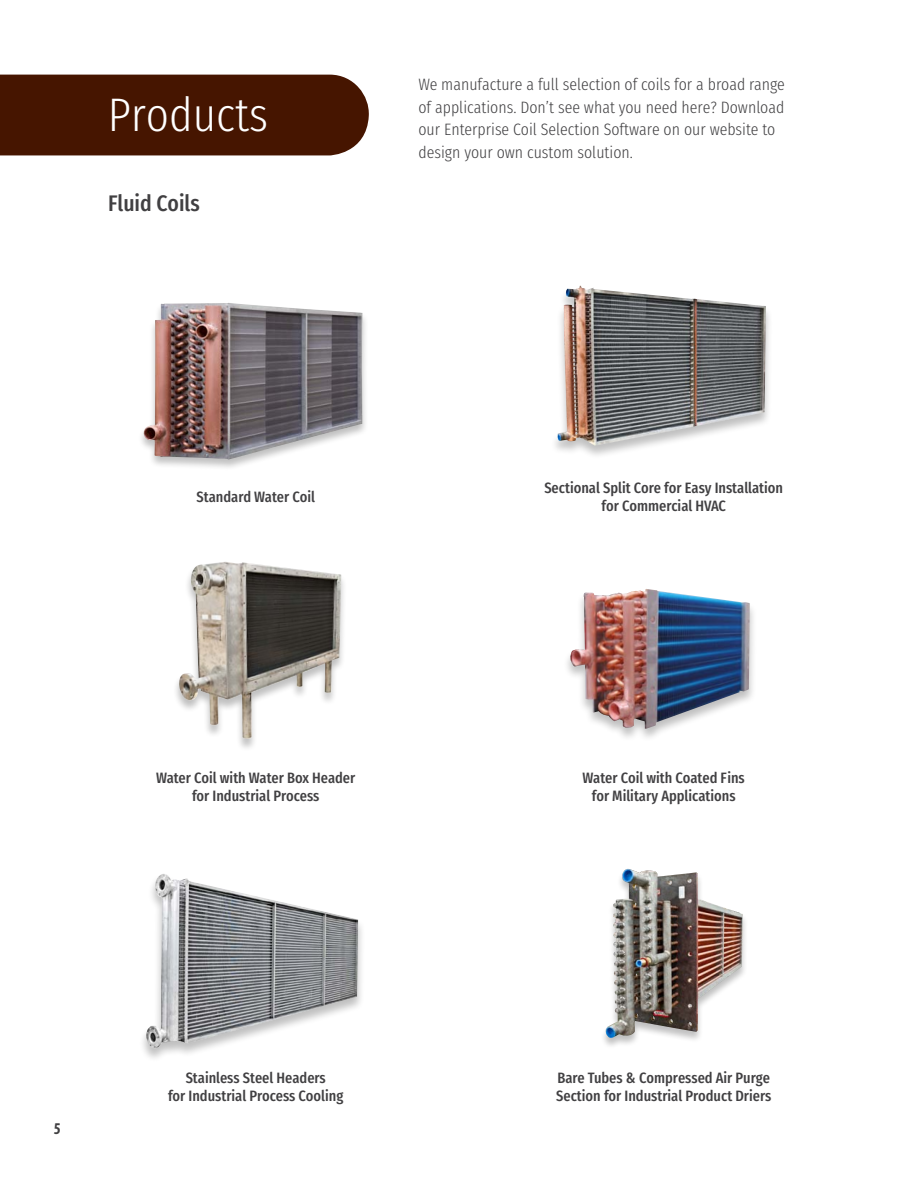
<style>
.page{position:relative;width:918px;height:1188px;background:#fff}
.page>*{position:absolute;margin:0;border:0;box-sizing:border-box;transform-origin:0 0}
.t1{font:300 47.1px "Fira Sans Condensed";color:#fff}
.t2{font:500 22.5px "Fira Sans Condensed";color:#414042}
.t3{font:300 16.5px/22.5px "Fira Sans Condensed";color:#414042}
.t4{font:700 condensed 16.5px "Myriad Pro";color:#414042}
.t5{font:500 15px/18px "Fira Sans Condensed";color:#414042;text-align:center}
</style>
<div class="page">
<div style="left:0;top:75px;width:369px;height:80px;background:#461500"></div>
<div style="left:550px;top:286px;width:223px;height:173px;background:#000;opacity:.25"></div>
<img style="left:556px;top:286px;width:210px;height:160px">
<div style="left:563px;top:589px;width:195px;height:154px;background:#000;opacity:.25"></div>
<img style="left:569px;top:589px;width:181px;height:140px">
<div style="left:137px;top:302px;width:232px;height:170px;background:#000;opacity:.25"></div>
<img style="left:142px;top:303px;width:221px;height:157px">
<div style="left:173px;top:562px;width:175px;height:190px;background:#000;opacity:.25"></div>
<img style="left:178px;top:562px;width:163px;height:177px">
<div style="left:139px;top:873px;width:227px;height:190px;background:#000;opacity:.25"></div>
<img style="left:146px;top:874px;width:212px;height:175px">
<div style="left:600px;top:868px;width:149px;height:181px;background:#000;opacity:.25"></div>
<img style="left:604px;top:869px;width:139px;height:171px">
<h1 class="t1" style="left:108px;top:71px;width:162px">Products</h1>
<h2 class="t2" style="left:108px;top:183px;width:93px">Fluid Coils</h2>
<p class="t3" style="left:418px;top:71px;width:368px">We manufacture a full selection of coils for a broad range of applications. Don’t see what you need here? Download our Enterprise Coil Selection Software on our website to design your own custom solution.</p>
<p class="t5" style="left:197px;top:486px;width:120px">Standard Water Coil</p>
<p class="t5" style="left:544px;top:477px;width:240px">Sectional Split Core for Easy Installation for Commercial HVAC</p>
<p class="t5" style="left:156px;top:767px;width:201px">Water Coil with Water Box Header for Industrial Process</p>
<p class="t5" style="left:583px;top:767px;width:164px">Water Coil with Coated Fins for Military Applications</p>
<p class="t4" style="left:54px;top:1118px;width:9px">5</p>
<p class="t5" style="left:168px;top:1067px;width:177px">Stainless Steel Headers<br>for Industrial Process Cooling</p>
<p class="t5" style="left:556px;top:1067px;width:217px;text-align:left">Bare Tubes &amp; Compressed Air Purge<br>Section for Industrial Product Driers</p>
</div>
